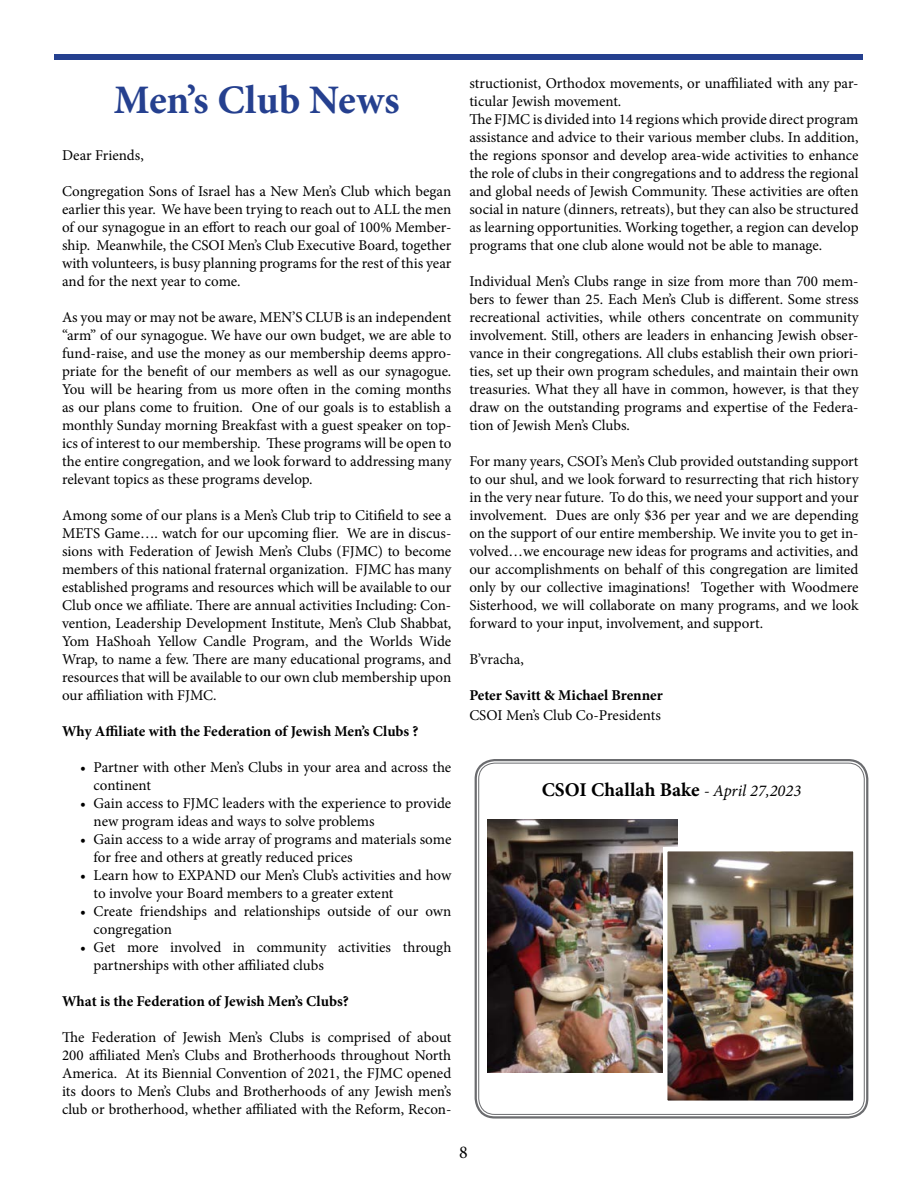
<style>
.page{position:relative;width:918px;height:1188px;background:#fff}
.page>*{position:absolute;margin:0;border:0;box-sizing:border-box;transform-origin:0 0}
.t1{font:700 40.5px "Minion Pro";letter-spacing:-.005em;color:#25408f}
.t2{font:700 19.5px "Minion Pro";color:#000}
.t3{font:18px "Minion Pro";color:#000}
.t4{font:15px/18px "Minion Pro";color:#000}
.t5{font:700 15px "Minion Pro";letter-spacing:-.005em;color:#000}
.s1{font-weight:400;font-style:italic;font-size:16.5px}
</style>
<div class="page">
<div style="left:55px;top:54px;width:808px;height:6px;background:#25408f"></div>
<img style="left:488px;top:819px;width:190px;height:254px">
<img style="left:668px;top:852px;width:185px;height:248px">
<div style="left:663px;top:847px;width:195px;height:258px;border:4px solid #fff"></div>
<div style="left:475px;top:759px;width:393px;height:360px;border:2px solid #6b6c6f;border-radius:19px"></div>
<div style="left:478px;top:763px;width:387px;height:352px;border:1px solid #6b6c6f;border-radius:16px"></div>
<h1 class="t1" style="left:114px;top:72px;width:287px">Men’s Club News</h1>
<p class="t4" style="left:62px;top:147px;width:83px">Dear Friends,</p>
<p class="t4" style="left:62px;top:183px;width:391px;text-align:justify">Congregation Sons of Israel has a New Men’s Club which began earlier this year. We have been trying to reach out to ALL the men of our synagogue in an effort to reach our goal of 100% Member&shy;ship. Meanwhile, the CSOI Men’s Club Executive Board, together with volunteers, is busy planning programs for the rest of this year and for the next year to come.</p>
<p class="t4" style="left:62px;top:309px;width:391px;text-align:justify">As you may or may not be aware, MEN’S CLUB is an independent “arm” of our synagogue. We have our own budget, we are able to fund-raise, and use the money as our membership deems appro&shy;priate for the benefit of our members as well as our synagogue.<br>You will be hearing from us more often in the coming months as our plans come to fruition. One of our goals is to establish a monthly Sunday morning Breakfast with a guest speaker on top&shy;ics of interest to our membership. These programs will be open to the entire congregation, and we look forward to addressing many relevant topics as these programs develop.</p>
<p class="t4" style="left:62px;top:507px;width:391px;text-align:justify">Among some of our plans is a Men’s Club trip to Citifield to see a METS Game…. watch for our upcoming flier. We are in discus&shy;sions with Federation of Jewish Men’s Clubs (FJMC) to become members of this national fraternal organization. FJMC has many established programs and resources which will be available to our Club once we affiliate. There are annual activities Including: Con&shy;vention, Leadership Development Institute, Men’s Club Shabbat, Yom HaShoah Yellow Candle Program, and the Worlds Wide Wrap, to name a few. There are many educational programs, and resources that will be available to our own club membership upon our affiliation with FJMC.</p>
<p class="t5" style="left:62px;top:721px;width:358px">Why Affiliate with the Federation of Jewish Men’s Clubs ?</p>
<p class="t4" style="left:94px;top:759px;width:359px;text-indent:-14px">• Partner with other Men’s Clubs in your area and across the continent</p>
<p class="t4" style="left:94px;top:795px;width:359px;text-indent:-14px">• Gain access to FJMC leaders with the experience to provide new program ideas and ways to solve problems</p>
<p class="t4" style="left:94px;top:831px;width:359px;text-indent:-14px">• Gain access to a wide array of programs and materials some for free and others at greatly reduced prices</p>
<p class="t4" style="left:94px;top:867px;width:359px;text-indent:-14px">• Learn how to EXPAND our Men’s Club’s activities and how to involve your Board members to a greater extent</p>
<p class="t4" style="left:94px;top:903px;width:359px;text-indent:-14px">• Create friendships and relationships outside of our own congregation</p>
<p class="t4" style="left:94px;top:939px;width:359px;text-indent:-14px">• Get more involved in community activities through partnerships with other affiliated clubs</p>
<p class="t5" style="left:62px;top:991px;width:288px">What is the Federation of Jewish Men’s Clubs?</p>
<p class="t4" style="left:62px;top:1029px;width:391px;text-align:justify">The Federation of Jewish Men’s Clubs is comprised of about 200 affiliated Men’s Clubs and Brotherhoods throughout North America. At its Biennial Convention of 2021, the FJMC opened its doors to Men’s Clubs and Brotherhoods of any Jewish men’s club or brotherhood, whether affiliated with the Reform, Recon-</p>
<p class="t4" style="left:469px;top:75px;width:391px">structionist, Orthodox movements, or unaffiliated with any par&shy;ticular Jewish movement.<br>The FJMC is divided into 14 regions which provide direct program assistance and advice to their various member clubs. In addition, the regions sponsor and develop area-wide activities to enhance the role of clubs in their congregations and to address the regional and global needs of Jewish Community. These activities are often social in nature (dinners, retreats), but they can also be structured as learning opportunities. Working together, a region can develop programs that one club alone would not be able to manage.</p>
<p class="t4" style="left:469px;top:273px;width:391px;text-align:justify">Individual Men’s Clubs range in size from more than 700 mem&shy;bers to fewer than 25. Each Men’s Club is different. Some stress recreational activities, while others concentrate on community involvement. Still, others are leaders in enhancing Jewish obser&shy;vance in their congregations. All clubs establish their own priori&shy;ties, set up their own program schedules, and maintain their own treasuries. What they all have in common, however, is that they draw on the outstanding programs and expertise of the Federa&shy;tion of Jewish Men’s Clubs.</p>
<p class="t4" style="left:469px;top:453px;width:391px;text-align:justify">For many years, CSOI’s Men’s Club provided outstanding support to our shul, and we look forward to resurrecting that rich history in the very near future. To do this, we need your support and your involvement. Dues are only $36 per year and we are depending on the support of our entire membership. We invite you to get in&shy;volved…we encourage new ideas for programs and activities, and our accomplishments on behalf of this congregation are limited only by our collective imaginations! Together with Woodmere Sisterhood, we will collaborate on many programs, and we look forward to your input, involvement, and support.</p>
<p class="t4" style="left:469px;top:651px;width:56px">B’vracha,</p>
<p class="t5" style="left:469px;top:685px;width:195px">Peter Savitt &amp; Michael Brenner</p>
<p class="t4" style="left:469px;top:706px;width:193px">CSOI Men’s Club Co-Presidents</p>
<h2 class="t2" style="left:542px;top:776px;width:261px">CSOI Challah Bake <span class="s1">- April 27,2023</span></h2>
<p class="t3" style="left:459px;top:1140px;width:10px">8</p>
</div>
